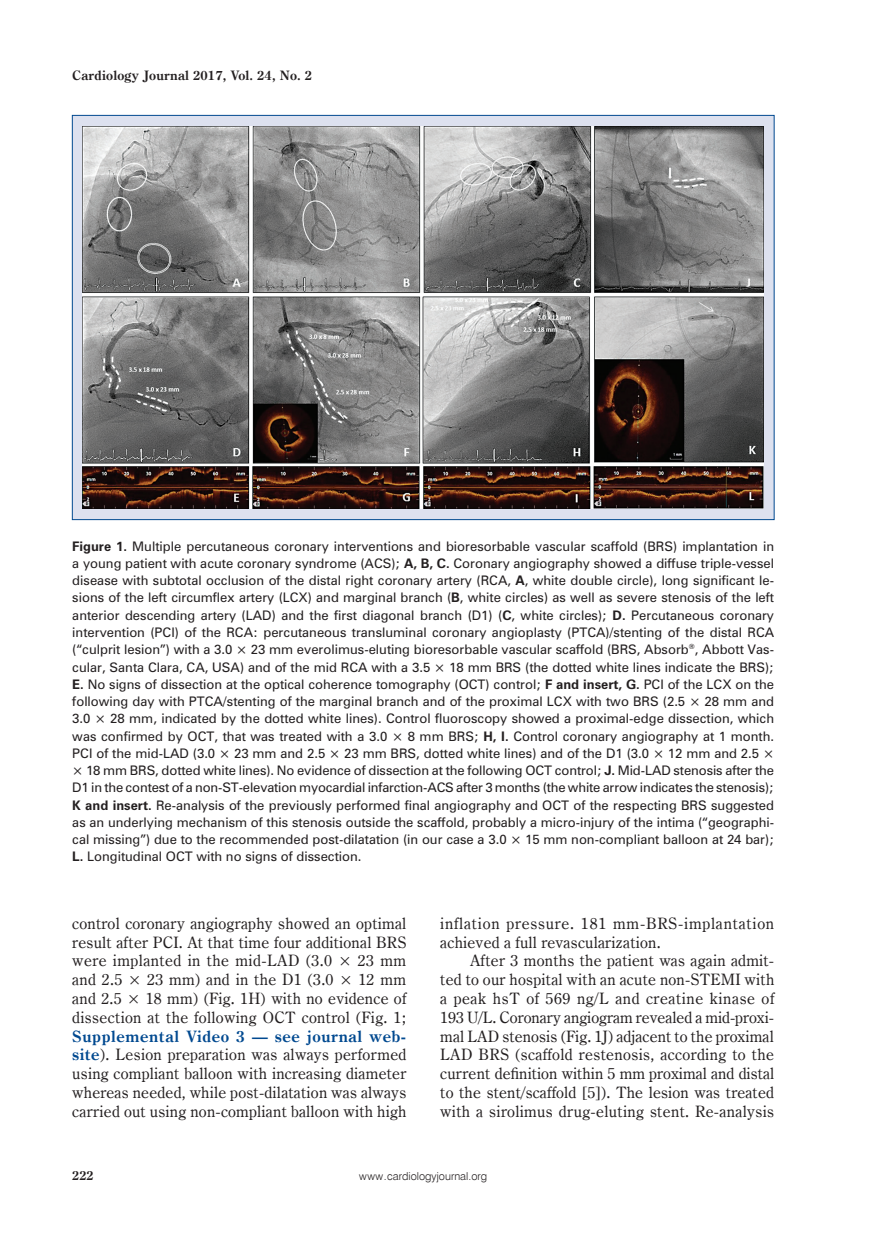
<style>
.page{position:relative;width:872px;height:1234px;background:#fff}
.page>*{position:absolute;margin:0;border:0;box-sizing:border-box;transform-origin:0 0}
._08_-_Tekst{font:15.75px/18.8px "Century Oldst EU";letter-spacing:.015em;color:#231f20;text-align:justify}
._08_-_Tekst-2{font:15.75px/18.8px "Century Oldst EU";letter-spacing:.045em;color:#231f20}
.t1{font:700 13.05px "Century Oldst EU";letter-spacing:.015em;color:#231f20}
.t2{font:700 12.75px "Century Oldst EU";color:#231f20}
._15_-_Rycina_-_podpi{font:12px/17.2px "Zurich PL";color:#231f20;text-align:justify}
.t3{font:10.95px "Swis 721 Lt EU";color:#231f20}
._15_-_Rycina_-_podpi-2{font:6.6px "Zurich PL";color:#231f20}
.s1{font-weight:700}
.s2{font-weight:700;color:#014990}
</style>
<div class="page">
<div style="left:72px;top:115px;width:702px;height:405px;background:#dde1ef;border:1px solid #014990"></div>
<img style="left:83px;top:126px;width:680px;height:383px">
<p class="t1" style="left:72px;top:67px;width:241px">Cardiology Journal 2017, Vol. 24, No. 2</p>
<p class="_15_-_Rycina_-_podpi" style="left:72px;top:537px;width:703px"><span class="s1">Figure 1.</span> Multiple percutaneous coronary interventions and bioresorbable vascular scaffold (BRS) implantation in a young patient with acute coronary syndrome (ACS); <span class="s1">A, B, C.</span> Coronary angiography showed a diffuse triple-vessel disease with subtotal occlusion of the distal right coronary artery (RCA, <span class="s1">A</span>, white double circle), long significant le&shy;sions of the left circumflex artery (LCX) and marginal branch (<span class="s1">B</span>, white circles) as well as severe stenosis of the left anterior descending artery (LAD) and the first diagonal branch (D1) (<span class="s1">C</span>, white circles); <span class="s1">D.</span> Percutaneous coronary intervention (PCI) of the RCA: percutaneous transluminal coronary angioplasty (PTCA)/stenting of the distal RCA (“culprit lesion”) with a 3.0 × 23 mm everolimus-eluting bioresorbable vascular scaffold (BRS, Absorb</p>
<p class="_15_-_Rycina_-_podpi-2" style="left:689px;top:641px;width:8px">®</p>
<p class="_15_-_Rycina_-_podpi" style="left:72px;top:640px;width:703px;text-indent:622px">, Abbott Vas&shy;cular, Santa Clara, CA, USA) and of the mid RCA with a 3.5 × 18 mm BRS (the dotted white lines indicate the BRS); <span class="s1">E.</span> No signs of dissection at the optical coherence tomography (OCT) control; <span class="s1">F and insert, G.</span> PCI of the LCX on the following day with PTCA/stenting of the marginal branch and of the proximal LCX with two BRS (2.5 × 28 mm and 3.0 × 28 mm, indicated by the dotted white lines). Control fluoroscopy showed a proximal-edge dissection, which was confirmed by OCT, that was treated with a 3.0 × 8 mm BRS; <span class="s1">H, I.</span> Control coronary angiography at 1 month.<br>PCI of the mid-LAD (3.0 × 23 mm and 2.5 × 23 mm BRS, dotted white lines) and of the D1 (3.0 × 12 mm and 2.5 × × 18 mm BRS, dotted white lines). No evidence of dissection at the following OCT control; <span class="s1">J.</span> Mid-LAD stenosis after the D1 in the contest of a non-ST-elevation myocardial infarction-ACS after 3 months (the white arrow indicates the stenosis); <span class="s1">K and insert.</span> Re-analysis of the previously performed final angiography and OCT of the respecting BRS suggested as an underlying mechanism of this stenosis outside the scaffold, probably a micro-injury of the intima (“geographi&shy;cal missing”) due to the recommended post-dilatation (in our case a 3.0 × 15 mm non-compliant balloon at 24 bar); <span class="s1">L.</span> Longitudinal OCT with no signs of dissection.</p>
<p class="_08_-_Tekst" style="left:72px;top:914px;width:336px">control coronary angiography showed an optimal result after PCI. At that time four additional BRS were implanted in the mid-LAD (3.0 × 23 mm and 2.5 × 23 mm) and in the D1 (3.0 × 12 mm and 2.5 × 18 mm) (Fig. 1H) with no evidence of dissection at the following OCT control (Fig. 1; <span class="s2">Supplemental Video 3 — see journal web&shy;site</span>). Lesion preparation was always performed using compliant balloon with increasing diameter whereas needed, while post-dilatation was always carried out using non-compliant balloon with high</p>
<p class="_08_-_Tekst-2" style="left:440px;top:914px;width:335px">inflation pressure. 181 mm-BRS-implantation achieved a full revascularization.</p>
<p class="_08_-_Tekst" style="left:440px;top:951px;width:335px;text-indent:30px">After 3 months the patient was again admit&shy;ted to our hospital with an acute non-STEMI with a peak hsT of 569 ng/L and creatine kinase of 193 U/L. Coronary angiogram revealed a mid-proxi&shy;mal LAD stenosis (Fig. 1J) adjacent to the proximal LAD BRS (scaffold restenosis, according to the current definition within 5 mm proximal and distal to the stent/scaffold [5]). The lesion was treated with a sirolimus drug-eluting stent. Re-analysis</p>
<p class="t2" style="left:72px;top:1167px;width:23px">222</p>
<p class="t3" style="left:359px;top:1169px;width:129px">www.cardiologyjournal.org</p>
</div>
